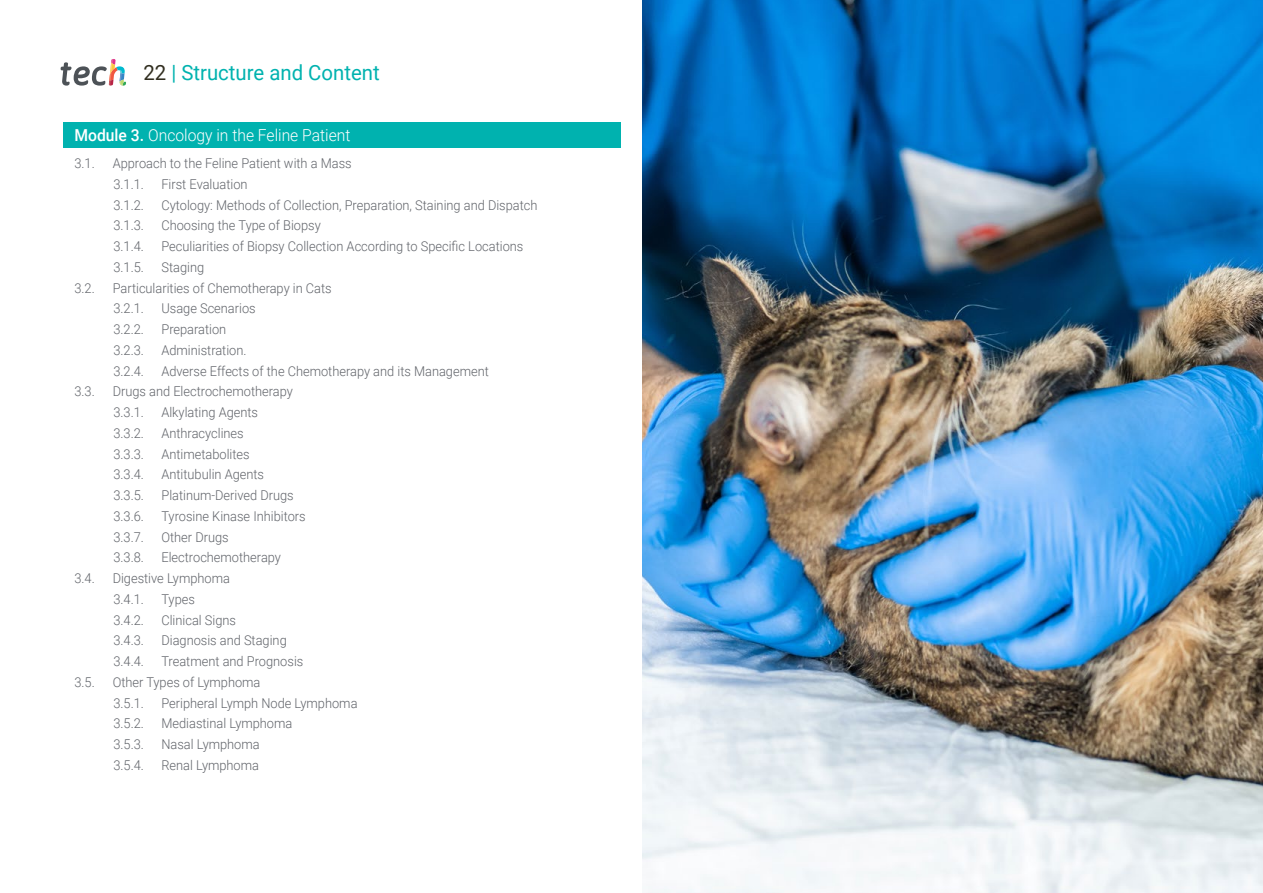
<style>
.page{position:relative;width:1263px;height:893px;background:#fff}
.page>*{position:absolute;margin:0;border:0;box-sizing:border-box;transform-origin:0 0}
.t1{font:21px "Roboto";color:#00b2af}
.t2{font:300 16.5px "Roboto";color:#fff;scale:.95 1}
.t3{font:300 13.5px/20.7px "Roboto";color:#61646a;scale:.95 1}
.s1{color:#312e20}
.s2{font-weight:500}
</style>
<div class="page">
<div style="left:63px;top:122px;width:558px;height:25px;background:#00b2af"></div>
<svg style="left:61px;top:59px;width:65px;height:27px"></svg>
<img style="left:642px;top:0;width:621px;height:893px">
<h1 class="t1" style="left:144px;top:57px;width:238px"><span class="s1">22</span> | Structure and Content</h1>
<p class="t2" style="left:74px;top:124px;width:292px"><span class="s2">Module 3.</span> Oncology in the Feline Patient</p>
<p class="t3" style="left:74px;top:152px;width:23px">3.1.</p>
<p class="t3" style="left:113px;top:152px;width:253px">Approach to the Feline Patient with a Mass<br>3.1.1.</p>
<p class="t3" style="left:161px;top:173px;width:92px">First Evaluation</p>
<p class="t3" style="left:113px;top:194px;width:34px">3.1.2.</p>
<p class="t3" style="left:161px;top:194px;width:397px">Cytology: Methods of Collection, Preparation, Staining and Dispatch</p>
<p class="t3" style="left:113px;top:215px;width:34px">3.1.3.</p>
<p class="t3" style="left:161px;top:215px;width:169px">Choosing the Type of Biopsy</p>
<p class="t3" style="left:113px;top:235px;width:34px">3.1.4.</p>
<p class="t3" style="left:161px;top:235px;width:382px">Peculiarities of Biopsy Collection According to Specific Locations</p>
<p class="t3" style="left:113px;top:256px;width:34px">3.1.5.</p>
<p class="t3" style="left:161px;top:256px;width:46px">Staging</p>
<p class="t3" style="left:74px;top:277px;width:23px">3.2.</p>
<p class="t3" style="left:113px;top:277px;width:232px">Particularities of Chemotherapy in Cats<br>3.2.1.</p>
<p class="t3" style="left:161px;top:298px;width:101px">Usage Scenarios</p>
<p class="t3" style="left:113px;top:318px;width:34px">3.2.2.</p>
<p class="t3" style="left:161px;top:318px;width:70px">Preparation</p>
<p class="t3" style="left:113px;top:339px;width:34px">3.2.3.</p>
<p class="t3" style="left:161px;top:339px;width:91px">Administration.</p>
<p class="t3" style="left:113px;top:360px;width:34px">3.2.4.</p>
<p class="t3" style="left:161px;top:360px;width:346px">Adverse Effects of the Chemotherapy and its Management</p>
<p class="t3" style="left:74px;top:381px;width:23px">3.3.</p>
<p class="t3" style="left:113px;top:381px;width:191px">Drugs and Electrochemotherapy<br>3.3.1.</p>
<p class="t3" style="left:161px;top:401px;width:103px">Alkylating Agents</p>
<p class="t3" style="left:113px;top:422px;width:34px">3.3.2.</p>
<p class="t3" style="left:161px;top:422px;width:88px">Anthracyclines</p>
<p class="t3" style="left:113px;top:443px;width:34px">3.3.3.</p>
<p class="t3" style="left:161px;top:443px;width:94px">Antimetabolites</p>
<p class="t3" style="left:113px;top:464px;width:34px">3.3.4.</p>
<p class="t3" style="left:161px;top:464px;width:110px">Antitubulin Agents</p>
<p class="t3" style="left:113px;top:484px;width:34px">3.3.5.</p>
<p class="t3" style="left:161px;top:484px;width:141px">Platinum-Derived Drugs</p>
<p class="t3" style="left:113px;top:505px;width:34px">3.3.6.</p>
<p class="t3" style="left:161px;top:505px;width:153px">Tyrosine Kinase Inhibitors</p>
<p class="t3" style="left:113px;top:526px;width:34px">3.3.7.</p>
<p class="t3" style="left:161px;top:526px;width:72px">Other Drugs</p>
<p class="t3" style="left:113px;top:547px;width:34px">3.3.8.</p>
<p class="t3" style="left:161px;top:547px;width:127px">Electrochemotherapy</p>
<p class="t3" style="left:74px;top:567px;width:23px">3.4.</p>
<p class="t3" style="left:113px;top:567px;width:125px">Digestive Lymphoma<br>3.4.1.</p>
<p class="t3" style="left:161px;top:588px;width:37px">Types</p>
<p class="t3" style="left:113px;top:609px;width:34px">3.4.2.</p>
<p class="t3" style="left:161px;top:609px;width:80px">Clinical Signs</p>
<p class="t3" style="left:113px;top:630px;width:34px">3.4.3.</p>
<p class="t3" style="left:161px;top:630px;width:133px">Diagnosis and Staging</p>
<p class="t3" style="left:113px;top:650px;width:34px">3.4.4.</p>
<p class="t3" style="left:161px;top:650px;width:151px">Treatment and Prognosis</p>
<p class="t3" style="left:74px;top:671px;width:23px">3.5.</p>
<p class="t3" style="left:113px;top:671px;width:157px">Other Types of Lymphoma<br>3.5.1.</p>
<p class="t3" style="left:161px;top:692px;width:208px">Peripheral Lymph Node Lymphoma</p>
<p class="t3" style="left:113px;top:713px;width:34px">3.5.2.</p>
<p class="t3" style="left:161px;top:713px;width:139px">Mediastinal Lymphoma</p>
<p class="t3" style="left:113px;top:733px;width:34px">3.5.3.</p>
<p class="t3" style="left:161px;top:733px;width:105px">Nasal Lymphoma</p>
<p class="t3" style="left:113px;top:754px;width:34px">3.5.4.</p>
<p class="t3" style="left:161px;top:754px;width:104px">Renal Lymphoma</p>
</div>
